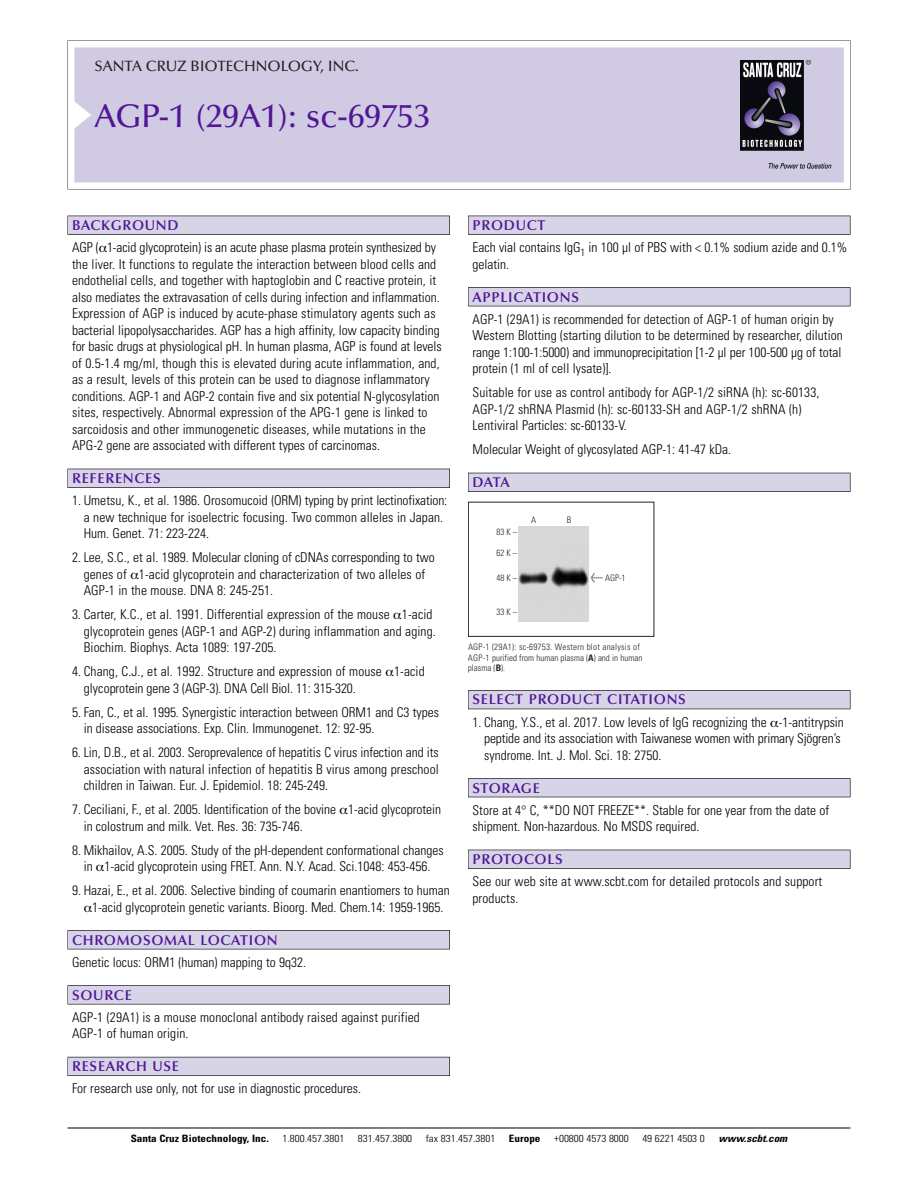
<style>
.page{position:relative;width:918px;height:1188px;background:#fff}
.page>*{position:absolute;margin:0;border:0;box-sizing:border-box;transform-origin:0 0}
.t1{font:500 33px "Optima";color:#511695}
.t2{font:500 15px "Optima";color:#231f20}
.t3{font:600 14.25px "Optima";letter-spacing:.05em;color:#511695}
.t4{font:300 condensed 13.5px/16.5px "Univers";color:#000}
.t5{font:300 condensed 10.2px "Univers";color:#000;scale:1.1 1}
.t6{font:700 condensed 10.2px "Univers";color:#000;scale:1.1 1}
.t7{font:italic 700 condensed 10.2px "Univers";color:#000;scale:1.1 1}
.t8{font:300 condensed 9px/10.5px "Univers";color:#272526}
.s1{font-family:"Meta Plus";font-weight:400;font-stretch:normal;font-size:10.5px}
.s2{font-weight:700}
</style>
<div class="page">
<svg style="left:68px;top:40px;width:783px;height:149px"></svg>
<div style="left:74px;top:47px;width:770px;height:135px;background:#d1cae3"></div>
<img style="left:741px;top:60px;width:90px;height:108px">
<div style="left:68px;top:216px;width:382px;height:19px;background:#535256"></div>
<div style="left:68px;top:216px;width:381px;height:18px;background:#d7d4e8"></div>
<div style="left:68px;top:469px;width:382px;height:19px;background:#525156"></div>
<div style="left:68px;top:469px;width:381px;height:18px;background:#d7d4e8"></div>
<div style="left:68px;top:930px;width:382px;height:19px;background:#545357"></div>
<div style="left:68px;top:931px;width:381px;height:18px;background:#d7d4e8"></div>
<div style="left:68px;top:985px;width:382px;height:19px;background:#575659"></div>
<div style="left:68px;top:986px;width:381px;height:18px;background:#d7d4e8"></div>
<div style="left:68px;top:1057px;width:382px;height:19px;background:#595860"></div>
<div style="left:68px;top:1057px;width:381px;height:18px;background:#d7d4e8"></div>
<div style="left:468px;top:216px;width:382px;height:19px;background:#535256"></div>
<div style="left:468px;top:216px;width:382px;height:18px;background:#d7d4e8"></div>
<div style="left:468px;top:287px;width:382px;height:19px;background:#515155"></div>
<div style="left:468px;top:288px;width:382px;height:18px;background:#d7d4e8"></div>
<div style="left:468px;top:473px;width:382px;height:19px;background:#515057"></div>
<div style="left:468px;top:473px;width:382px;height:18px;background:#d7d4e8"></div>
<div style="left:468px;top:690px;width:382px;height:19px;background:#525158"></div>
<div style="left:468px;top:691px;width:382px;height:18px;background:#d7d4e8"></div>
<div style="left:468px;top:778px;width:382px;height:19px;background:#515056"></div>
<div style="left:468px;top:779px;width:382px;height:18px;background:#d7d4e8"></div>
<div style="left:468px;top:850px;width:382px;height:19px;background:#525156"></div>
<div style="left:468px;top:850px;width:382px;height:18px;background:#d7d4e8"></div>
<hr style="left:68px;top:1128px;width:782px;height:1px;background:#000">
<div style="left:468px;top:502px;width:186px;height:135px;border:1px solid #272526"></div>
<img style="left:518px;top:526px;width:70px;height:96px">
<p class="t2" style="left:94px;top:60px;width:266px">SANTA CRUZ BIOTECHNOLOGY, INC.</p>
<p class="t1" style="left:94px;top:102px;width:338px">AGP-1 (29A1): sc-69753</p>
<p class="t3" style="left:72px;top:219px;width:108px">BACKGROUND</p>
<p class="t4" style="left:72px;top:240px;width:371px">AGP ( 1-acid glycoprotein) is an acute phase plasma protein synthesized by the liver. It functions to regulate the interaction between blood cells and endothelial cells, and together with haptoglobin and C reactive protein, it also mediates the extravasation of cells during infection and inflammation.<br>Expression of AGP is induced by acute-phase stimulatory agents such as bacterial lipopolysaccharides. AGP has a high affinity, low capacity binding for basic drugs at physiological pH. In human plasma, AGP is found at levels of 0.5-1.4 mg/ml, though this is elevated during acute inflammation, and, as a result, levels of this protein can be used to diagnose inflammatory conditions. AGP-1 and AGP-2 contain five and six potential N-glycosylation sites, respectively. Abnormal expression of the APG-1 gene is linked to sarcoidosis and other immunogenetic diseases, while mutations in the APG-2 gene are associated with different types of carcinomas.</p>
<p class="t3" style="left:72px;top:472px;width:90px">REFERENCES</p>
<p class="t4" style="left:84px;top:493px;width:365px;text-indent:-12px">1. Umetsu, K., et al. 1986. Orosomucoid (ORM) typing by print lectinofixation: a new technique for isoelectric focusing. Two common alleles in Japan.<br>Hum. Genet. 71: 223-224.</p>
<p class="t4" style="left:84px;top:550px;width:353px;text-indent:-12px">2. Lee, S.C., et al. 1989. Molecular cloning of cDNAs corresponding to two genes of 1-acid glycoprotein and characterization of two alleles of<br>AGP-1 in the mouse. DNA 8: 245-251.</p>
<p class="t4" style="left:84px;top:607px;width:354px;text-indent:-12px">3. Carter, K.C., et al. 1991. Differential expression of the mouse 1-acid glycoprotein genes (AGP-1 and AGP-2) during inflammation and aging.<br>Biochim. Biophys. Acta 1089: 197-205.</p>
<p class="t4" style="left:84px;top:664px;width:342px;text-indent:-12px">4. Chang, C.J., et al. 1992. Structure and expression of mouse 1-acid glycoprotein gene 3 (AGP-3). DNA Cell Biol. 11: 315-320.</p>
<p class="t4" style="left:84px;top:705px;width:357px;text-indent:-12px">5. Fan, C., et al. 1995. Synergistic interaction between ORM1 and C3 types in disease associations. Exp. Clin. Immunogenet. 12: 92-95.</p>
<p class="t4" style="left:84px;top:745px;width:357px;text-align:justify;text-indent:-12px">6. Lin, D.B., et al. 2003. Seroprevalence of hepatitis C virus infection and its association with natural infection of hepatitis B virus among preschool children in Taiwan. Eur. J. Epidemiol. 18: 245-249.</p>
<p class="t4" style="left:84px;top:802px;width:359px;text-indent:-12px">7. Ceciliani, F., et al. 2005. Identification of the bovine 1-acid glycoprotein in colostrum and milk. Vet. Res. 36: 735-746.</p>
<p class="t4" style="left:72px;top:843px;width:373px;text-align:center">8. Mikhailov, A.S. 2005. Study of the pH-dependent conformational changes in 1-acid glycoprotein using FRET. Ann. N.Y. Acad. Sci.1048: 453-456.</p>
<p class="t4" style="left:92px;top:883px;width:359px;text-indent:-20px">9. Hazai, E., et al. 2006. Selective binding of coumarin enantiomers to human<br>1-acid glycoprotein genetic variants. Bioorg. Med. Chem.14: 1959-1965.</p>
<p class="t3" style="left:72px;top:934px;width:207px">CHROMOSOMAL LOCATION</p>
<p class="t4" style="left:72px;top:955px;width:236px">Genetic locus: ORM1 (human) mapping to 9q32.</p>
<p class="t3" style="left:72px;top:989px;width:61px">SOURCE</p>
<p class="t4" style="left:72px;top:1010px;width:349px">AGP-1 (29A1) is a mouse monoclonal antibody raised against purified<br>AGP-1 of human origin.</p>
<p class="t3" style="left:72px;top:1060px;width:109px">RESEARCH USE</p>
<p class="t4" style="left:72px;top:1082px;width:291px">For research use only, not for use in diagnostic procedures.</p>
<p class="t3" style="left:473px;top:219px;width:74px">PRODUCT</p>
<p class="t4" style="left:473px;top:240px;width:376px">Each vial contains IgG<sub>1</sub> in 100 µl of PBS with &lt; 0.1% sodium azide and 0.1% gelatin.</p>
<p class="t3" style="left:473px;top:291px;width:108px">APPLICATIONS</p>
<p class="t4" style="left:473px;top:312px;width:372px">AGP-1 (29A1) is recommended for detection of AGP-1 of human origin by Western Blotting (starting dilution to be determined by researcher, dilution range 1:100-1:5000) and immunoprecipitation [1-2 µl per 100-500 µg of total protein (1 ml of cell lysate)].</p>
<p class="t4" style="left:473px;top:385px;width:349px">Suitable for use as control antibody for AGP-1/2 siRNA (h): sc-60133,<br>AGP-1/2 shRNA Plasmid (h): sc-60133-SH and AGP-1/2 shRNA (h)<br>Lentiviral Particles: sc-60133-V.</p>
<p class="t4" style="left:473px;top:442px;width:260px">Molecular Weight of glycosylated AGP-1: 41-47 kDa.</p>
<p class="t3" style="left:473px;top:476px;width:39px">DATA</p>
<p class="t8" style="left:496px;top:528px;width:22px">83 K –</p>
<p class="t8" style="left:496px;top:548px;width:22px">62 K –</p>
<p class="t8" style="left:496px;top:573px;width:22px">48 K –</p>
<p class="t8" style="left:496px;top:608px;width:22px">33 K –</p>
<p class="t8" style="left:531px;top:516px;width:7px">A</p>
<p class="t8" style="left:567px;top:516px;width:6px">B</p>
<p class="t8" style="left:590px;top:574px;width:37px"><span class="s1">&lt;</span> AGP-1</p>
<p class="t8" style="left:468px;top:643px;width:176px">AGP-1 (29A1): sc-69753. Western blot analysis of<br>AGP-1 purified from human plasma (<span class="s2">A</span>) and in human plasma (<span class="s2">B</span>).</p>
<p class="t3" style="left:473px;top:694px;width:215px">SELECT PRODUCT CITATIONS</p>
<p class="t4" style="left:484px;top:715px;width:361px;text-indent:-12px">1. Chang, Y.S., et al. 2017. Low levels of IgG recognizing the -1-antitrypsin peptide and its association with Taiwanese women with primary Sjögren’s syndrome. Int. J. Mol. Sci. 18: 2750.</p>
<p class="t3" style="left:473px;top:782px;width:69px">STORAGE</p>
<p class="t4" style="left:473px;top:803px;width:358px">Store at 4° C, **DO NOT FREEZE**. Stable for one year from the date of shipment. Non-hazardous. No MSDS required.</p>
<p class="t3" style="left:473px;top:853px;width:92px">PROTOCOLS</p>
<p class="t4" style="left:473px;top:874px;width:351px">See our web site at www.scbt.com for detailed protocols and support products.</p>
<p class="t6" style="left:131px;top:1135px;width:127px">Santa Cruz Biotechnology, Inc.</p>
<p class="t5" style="left:282px;top:1135px;width:58px">1.800.457.3801</p>
<p class="t5" style="left:358px;top:1135px;width:51px">831.457.3800</p>
<p class="t5" style="left:426px;top:1135px;width:65px">fax 831.457.3801</p>
<p class="t6" style="left:509px;top:1135px;width:30px">Europe</p>
<p class="t5" style="left:554px;top:1135px;width:69px">+00800 4573 8000</p>
<p class="t5" style="left:642px;top:1135px;width:58px">49 6221 4503 0</p>
<p class="t7" style="left:719px;top:1135px;width:66px">www.scbt.com</p>
</div>
